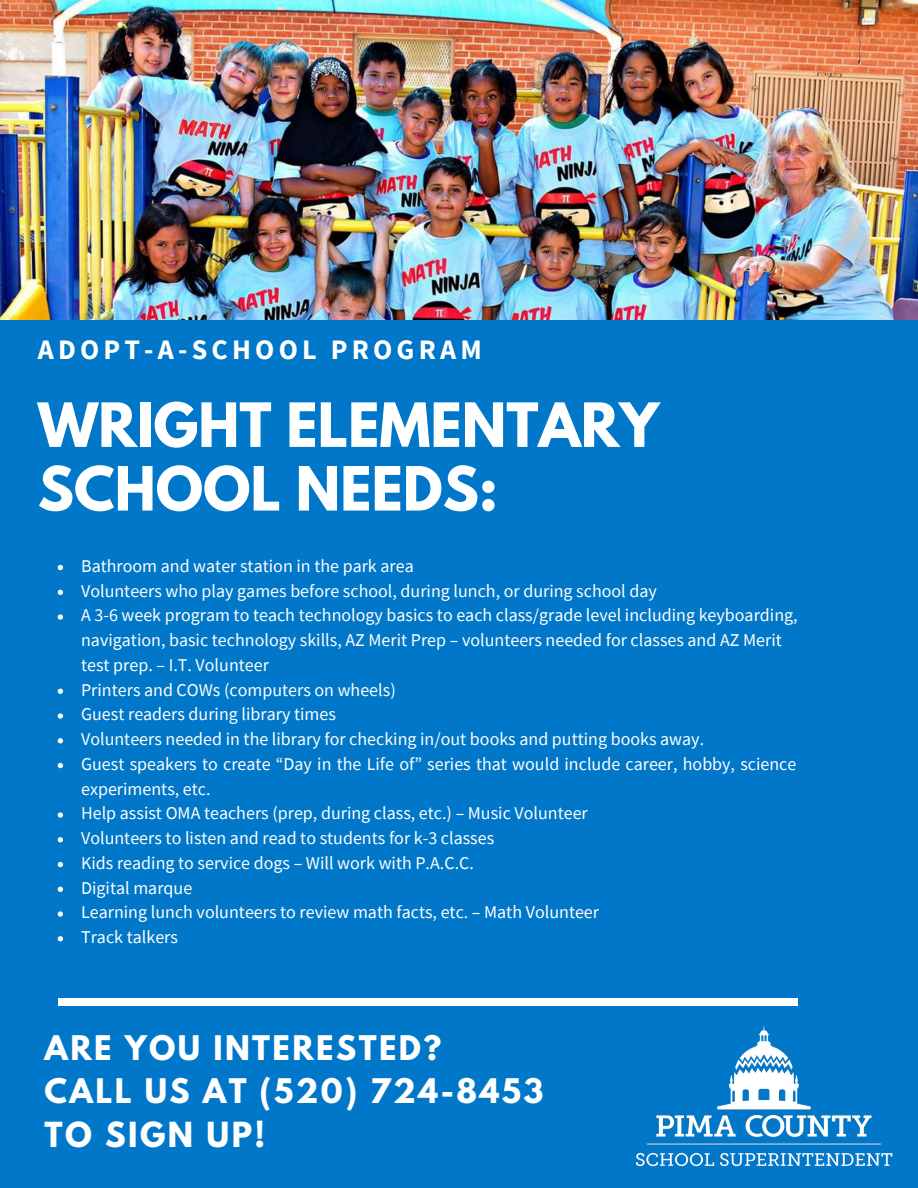
<style>
.page{position:relative;width:918px;height:1188px;background:#fff}
.page>*{position:absolute;margin:0;border:0;box-sizing:border-box;transform-origin:0 0}
.t1{font:700 54px/63.6px "League Spartan";color:#fff}
.t2{font:700 30.6px "League Spartan";letter-spacing:.08em;color:#fff}
.t3{font:700 30px/42.5px "League Spartan";letter-spacing:.08em;color:#fff}
.t4{font:700 28.05px "Source Sans Pro";letter-spacing:.15em;color:#fff}
.t5{font:18px/24.8px "Source Sans Pro";color:#fff}
</style>
<div class="page">
<div style="left:0;top:281px;width:918px;height:907px;background:#0077c8"></div>
<svg style="left:58px;top:565px;width:5px;height:5px"></svg>
<svg style="left:58px;top:590px;width:5px;height:5px"></svg>
<svg style="left:58px;top:614px;width:5px;height:6px"></svg>
<svg style="left:58px;top:689px;width:5px;height:5px"></svg>
<svg style="left:58px;top:713px;width:5px;height:6px"></svg>
<svg style="left:58px;top:738px;width:5px;height:5px"></svg>
<svg style="left:58px;top:763px;width:5px;height:5px"></svg>
<svg style="left:58px;top:812px;width:5px;height:6px"></svg>
<svg style="left:58px;top:837px;width:5px;height:5px"></svg>
<svg style="left:58px;top:862px;width:5px;height:5px"></svg>
<svg style="left:58px;top:887px;width:5px;height:5px"></svg>
<svg style="left:58px;top:911px;width:5px;height:6px"></svg>
<svg style="left:58px;top:936px;width:5px;height:5px"></svg>
<div style="left:59px;top:998px;width:739px;height:8px;background:#fff"></div>
<img style="left:0;top:0;width:918px;height:320px">
<img style="left:635px;top:1025px;width:258px;height:142px">
<h3 class="t4" style="left:38px;top:331px;width:446px">ADOPT-A-SCHOOL PROGRAM</h3>
<h1 class="t1" style="left:38px;top:400px;width:623px">WRIGHT ELEMENTARY<br>SCHOOL NEEDS:</h1>
<p class="t5" style="left:81px;top:553px;width:718px">Bathroom and water station in the park area<br>Volunteers who play games before school, during lunch, or during school day<br>A 3-6 week program to teach technology basics to each class/grade level including keyboarding, navigation, basic technology skills, AZ Merit Prep – volunteers needed for classes and AZ Merit test prep. – I.T. Volunteer<br>Printers and COWs (computers on wheels)<br>Guest readers during library times<br>Volunteers needed in the library for checking in/out books and putting books away.<br>Guest speakers to create “Day in the Life of” series that would include career, hobby, science experiments, etc.<br>Help assist OMA teachers (prep, during class, etc.) – Music Volunteer<br>Volunteers to listen and read to students for k-3 classes<br>Kids reading to service dogs – Will work with P.A.C.C.<br>Digital marque<br>Learning lunch volunteers to review math facts, etc. – Math Volunteer<br>Track talkers</p>
<h3 class="t3" style="left:44px;top:1031px;width:501px">ARE YOU INTERESTED?<br>CALL US AT (520) 724-8453</h3>
<h2 class="t2" style="left:44px;top:1119px;width:222px">TO SIGN UP!</h2>
</div>
